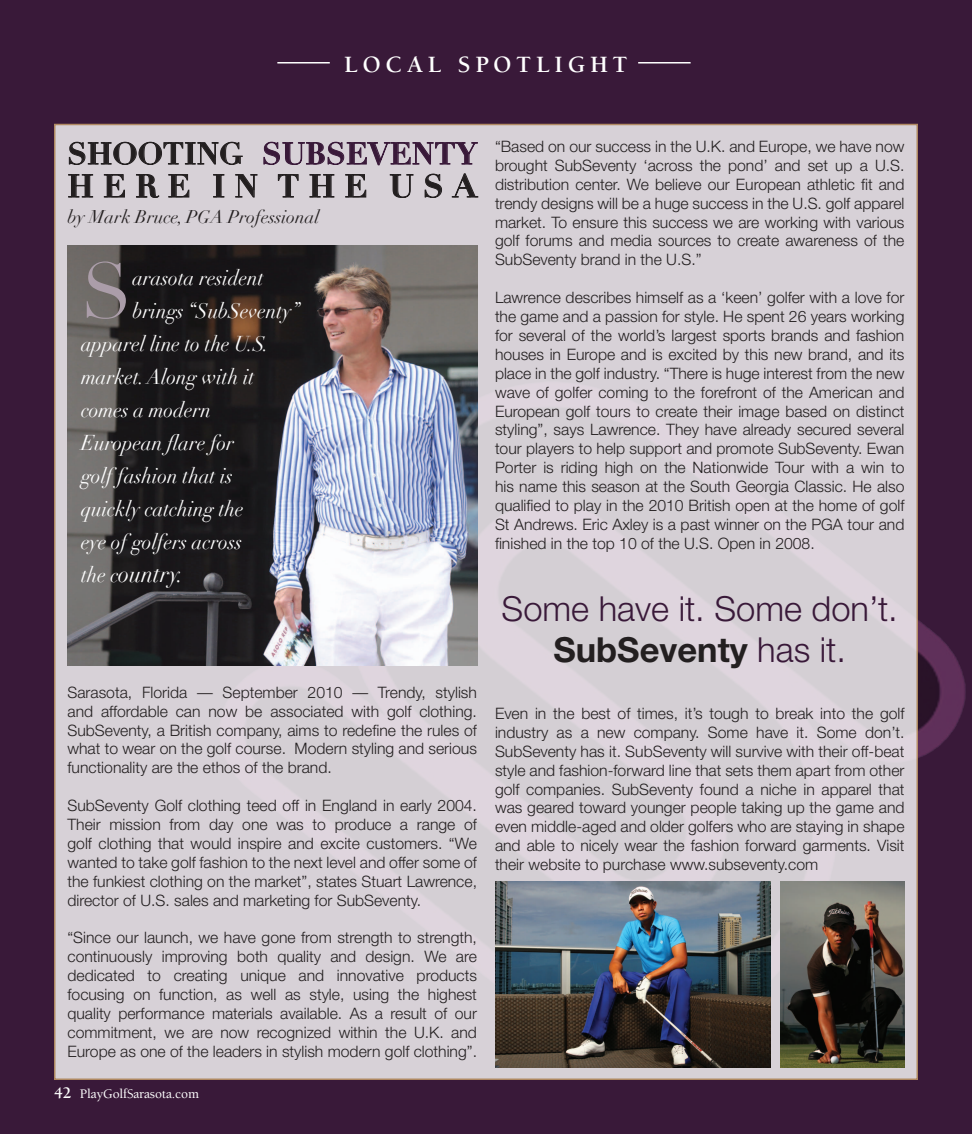
<style>
.page{position:relative;width:972px;height:1134px;background:#391939}
.page>*{position:absolute;margin:0;border:0;box-sizing:border-box;transform-origin:0 0}
.t1{font:76.95px "Didot";color:#ab9da9}
.t2{font:300 34.5px/41.4px "Helvetica Neue";color:#391939;text-align:center}
.t3{font:700 31.5px "Didot";letter-spacing:.3em;color:#231f20}
.t4{font:700 30px "Didot";letter-spacing:.01em;color:#391939}
.t5{font:700 24px "Berkeley";letter-spacing:.2em;color:#fff}
.t6{font:italic 24px "Didot";color:#fff;scale:.94 1}
.t7{font:italic 21px "Didot";color:#fff;scale:.94 1}
.t8{font:italic 18px "Didot";color:#231f20}
.t9{font:300 15.75px/18.9px "Helvetica Neue";color:#231f20;text-align:justify}
.No_Spacing{font:500 13.5px "Berkeley";letter-spacing:-.01em;color:#fff}
.s1{color:#231f20}
.s2{font-size:21px}
.s3{font-weight:700;font-size:16.5px}
.s4{font-weight:700;color:#231f20}
</style>
<div class="page">
<div style="left:54px;top:124px;width:864px;height:956px;background:#d7d1d7;border:2px solid #cea66d"></div>
<hr style="left:277px;top:62px;width:53px;height:2px;background:#fff">
<hr style="left:638px;top:62px;width:53px;height:2px;background:#fff">
<img style="left:495px;top:882px;width:276px;height:186px">
<img style="left:781px;top:882px;width:123px;height:186px">
<img style="left:68px;top:246px;width:410px;height:419px">
<svg style="left:69px;top:141px;width:174px;height:24px"></svg>
<svg style="left:263px;top:141px;width:215px;height:25px"></svg>
<svg style="left:68px;top:174px;width:25px;height:24px"></svg>
<svg style="left:104px;top:174px;width:21px;height:24px"></svg>
<svg style="left:136px;top:174px;width:24px;height:24px"></svg>
<svg style="left:168px;top:174px;width:22px;height:24px"></svg>
<svg style="left:213px;top:174px;width:12px;height:24px"></svg>
<svg style="left:235px;top:174px;width:23px;height:24px"></svg>
<svg style="left:278px;top:174px;width:21px;height:24px"></svg>
<svg style="left:309px;top:174px;width:26px;height:24px"></svg>
<svg style="left:345px;top:174px;width:22px;height:24px"></svg>
<svg style="left:390px;top:174px;width:24px;height:24px"></svg>
<svg style="left:424px;top:173px;width:18px;height:25px"></svg>
<svg style="left:452px;top:173px;width:27px;height:25px"></svg>
<p class="t5" style="left:344px;top:52px;width:285px">LOCAL SPOTLIGHT</p>
<p class="t4" style="left:68px;top:135px;width:411px"><span class="s1">SHOOTING</span> SUBSEVENTY</p>
<p class="t3" style="left:68px;top:167px;width:411px">HERE IN THE USA</p>
<p class="t8" style="left:68px;top:206px;width:253px">by Mark Bruce, PGA Professional</p>
<p class="t1" style="left:81px;top:245px;width:53px">S</p>
<p class="t7" style="left:132px;top:264px;width:141px">arasota resident</p>
<p class="t7" style="left:132px;top:297px;width:180px">brings “SubSeventy”</p>
<p class="t7" style="left:81px;top:330px;width:201px">apparel line to the U.S.</p>
<p class="t7" style="left:81px;top:363px;width:186px">market. Along with it</p>
<p class="t7" style="left:81px;top:396px;width:140px">comes a modern</p>
<p class="t7" style="left:81px;top:429px;width:165px">European flare for</p>
<p class="t7" style="left:81px;top:462px;width:163px">golf fashion that is</p>
<p class="t7" style="left:81px;top:495px;width:174px">quickly catching the</p>
<p class="t7" style="left:81px;top:528px;width:173px">eye of golfers across</p>
<p class="t6" style="left:81px;top:559px;width:110px"><span class="s2">the c</span>ountry.</p>
<p class="t9" style="left:68px;top:682px;width:411px">Sarasota, Florida — September 2010 — Trendy, stylish and affordable can now be associated with golf clothing.<br>SubSeventy, a British company, aims to redefine the rules of what to wear on the golf course. Modern styling and serious functionality are the ethos of the brand.</p>
<p class="t9" style="left:68px;top:796px;width:411px">SubSeventy Golf clothing teed off in England in early 2004.<br>Their mission from day one was to produce a range of golf clothing that would inspire and excite customers. “We wanted to take golf fashion to the next level and offer some of the funkiest clothing on the market”, states Stuart Lawrence, director of U.S. sales and marketing for SubSeventy.</p>
<p class="t9" style="left:68px;top:928px;width:411px">“Since our launch, we have gone from strength to strength, continuously improving both quality and design. We are dedicated to creating unique and innovative products focusing on function, as well as style, using the highest quality performance materials available. As a result of our commitment, we are now recognized within the U.K. and Europe as one of the leaders in stylish modern golf clothing”.</p>
<p class="No_Spacing" style="left:54px;top:1086px;width:147px"><span class="s3">42</span> PlayGolfSarasota.com</p>
<p class="t9" style="left:495px;top:137px;width:411px">“Based on our success in the U.K. and Europe, we have now brought SubSeventy ‘across the pond’ and set up a U.S. distribution center. We believe our European athletic fit and trendy designs will be a huge success in the U.S. golf apparel market. To ensure this success we are working with various golf forums and media sources to create awareness of the SubSeventy brand in the U.S.”</p>
<p class="t9" style="left:495px;top:288px;width:411px">Lawrence describes himself as a ‘keen’ golfer with a love for the game and a passion for style. He spent 26 years working for several of the world’s largest sports brands and fashion houses in Europe and is excited by this new brand, and its place in the golf industry. “There is huge interest from the new wave of golfer coming to the forefront of the American and European golf tours to create their image based on distinct styling”, says Lawrence. They have already secured several tour players to help support and promote SubSeventy. Ewan Porter is riding high on the Nationwide Tour with a win to his name this season at the South Georgia Classic. He also qualified to play in the 2010 British open at the home of golf St Andrews. Eric Axley is a past winner on the PGA tour and finished in the top 10 of the U.S. Open in 2008.</p>
<p class="t2" style="left:502px;top:587px;width:398px">Some have it. Some don’t.<br><span class="s4">SubSeventy</span> has it.</p>
<p class="t9" style="left:495px;top:704px;width:411px">Even in the best of times, it’s tough to break into the golf industry as a new company. Some have it. Some don’t.<br>SubSeventy has it. SubSeventy will survive with their off-beat style and fashion-forward line that sets them apart from other golf companies. SubSeventy found a niche in apparel that was geared toward younger people taking up the game and even middle-aged and older golfers who are staying in shape and able to nicely wear the fashion forward garments. Visit their website to purchase www.subseventy.com</p>
</div>
